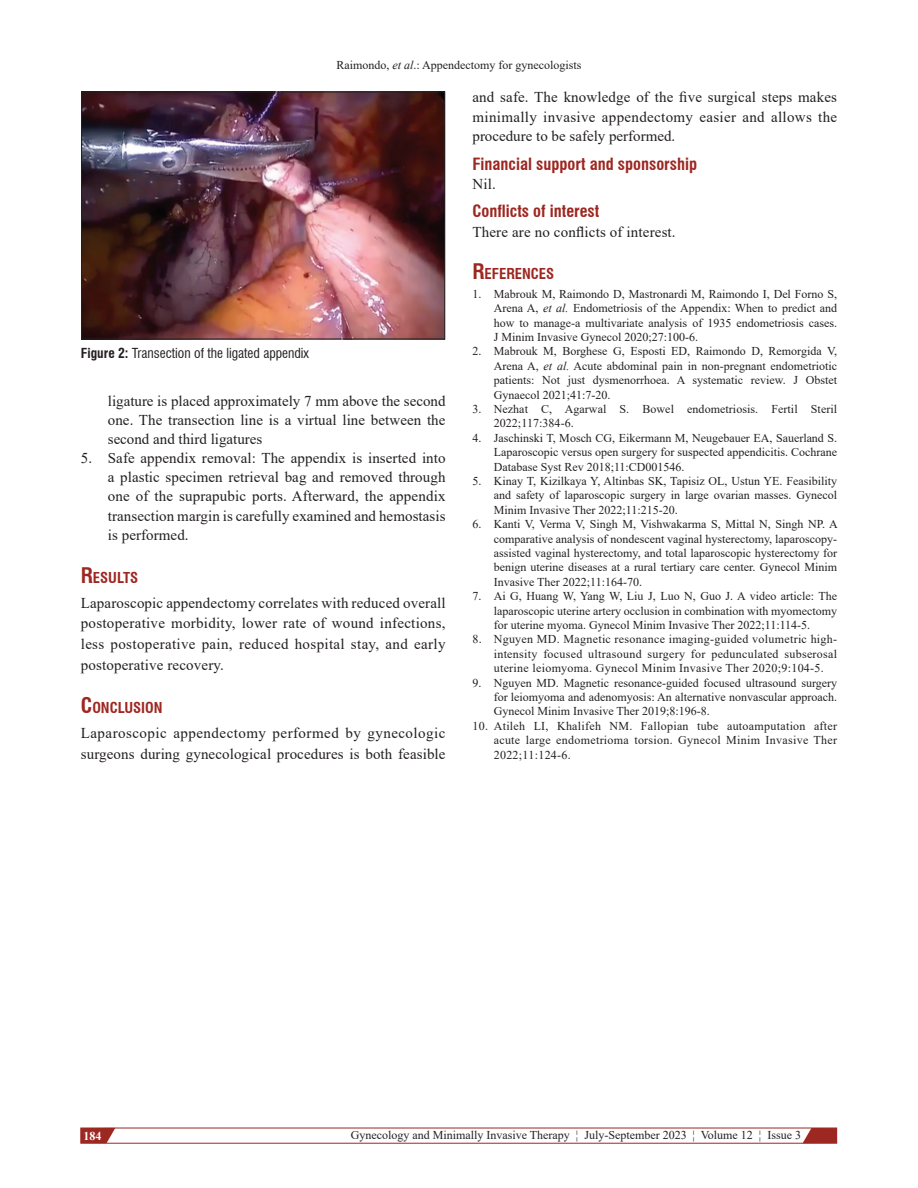
<style>
.page{position:relative;width:918px;height:1188px;background:#fff}
.page>*{position:absolute;margin:0;border:0;box-sizing:border-box;transform-origin:0 0}
.t1{font:700 condensed 16.5px "Swiss 721 BT";color:#9d2721}
.TX{font:15px/20.5px "Times New Roman";letter-spacing:.01em;color:#231f20;text-align:justify}
.LL{font:15px/19px "Times New Roman";letter-spacing:.005em;color:#231f20;text-align:justify}
.L{font:15px/19px "Times New Roman";letter-spacing:.005em;color:#231f20;text-align:justify}
.t2{font:700 condensed 14.7px "Swiss 721 BT";color:#9d2721}
.FGC{font:condensed 13.5px "Swiss 721 BT";color:#231f20}
.REF{font:12px/14.4px "Times New Roman";color:#231f20;text-align:justify}
.t3{font:700 12px "Times New Roman";color:#fff}
.s1{font-style:italic}
.s2{font-weight:700}
.s3{font-size:21px}
</style>
<div class="page">
<svg style="left:80px;top:1128px;width:758px;height:16px"></svg>
<img style="left:83px;top:94px;width:360px;height:243px">
<div style="left:81px;top:92px;width:364px;height:247px;border:1px solid #231f20"></div>
<p class="REF" style="left:337px;top:57px;width:246px">Raimondo, <span class="s1">et al</span>.: Appendectomy for gynecologists</p>
<p class="FGC" style="left:81px;top:345px;width:230px"><span class="s2">Figure 2:</span> Transection of the ligated appendix</p>
<p class="L" style="left:108px;top:391px;width:339px">ligature is placed approximately 7 mm above the second one. The transection line is a virtual line between the second and third ligatures</p>
<p class="LL" style="left:108px;top:448px;width:339px;text-indent:-27px">5. Safe appendix removal: The appendix is inserted into a plastic specimen retrieval bag and removed through one of the suprapubic ports. Afterward, the appendix transection margin is carefully examined and hemostasis is performed.</p>
<h1 class="t2" style="left:81px;top:569px;width:59px"><span class="s3">R</span>ESULTS</h1>
<p class="TX" style="left:81px;top:592px;width:366px">Laparoscopic appendectomy correlates with reduced overall postoperative morbidity, lower rate of wound infections, less postoperative pain, reduced hospital stay, and early postoperative recovery.</p>
<h1 class="t2" style="left:81px;top:699px;width:83px"><span class="s3">C</span>ONCLUSION</h1>
<p class="TX" style="left:81px;top:722px;width:366px">Laparoscopic appendectomy performed by gynecologic surgeons during gynecological procedures is both feasible</p>
<p class="TX" style="left:472px;top:87px;width:366px;line-height:19.5px">and safe. The knowledge of the five surgical steps makes minimally invasive appendectomy easier and allows the procedure to be safely performed.</p>
<h2 class="t1" style="left:472px;top:154px;width:226px">Financial support and sponsorship</h2>
<p class="TX" style="left:472px;top:173px;width:25px">Nil.</p>
<h2 class="t1" style="left:472px;top:201px;width:128px">Conflicts of interest</h2>
<p class="TX" style="left:472px;top:221px;width:205px">There are no conflicts of interest.</p>
<h1 class="t2" style="left:472px;top:265px;width:83px"><span class="s3">R</span>EFERENCES</h1>
<p class="REF" style="left:494px;top:286px;width:345px;text-indent:-21px">1. Mabrouk M, Raimondo D, Mastronardi M, Raimondo I, Del Forno S, Arena A, <span class="s1">et al.</span> Endometriosis of the Appendix: When to predict and how to manage‑a multivariate analysis of 1935 endometriosis cases.<br>J Minim Invasive Gynecol 2020;27:100‑6.</p>
<p class="REF" style="left:494px;top:344px;width:345px;text-indent:-21px">2. Mabrouk M, Borghese G, Esposti ED, Raimondo D, Remorgida V, Arena A, <span class="s1">et al.</span> Acute abdominal pain in non‑pregnant endometriotic patients: Not just dysmenorrhoea. A systematic review. J Obstet Gynaecol 2021;41:7‑20.</p>
<p class="REF" style="left:494px;top:401px;width:345px;text-indent:-21px">3. Nezhat C, Agarwal S. Bowel endometriosis. Fertil Steril<br>2022;117:384‑6.</p>
<p class="REF" style="left:494px;top:430px;width:345px;text-indent:-21px">4. Jaschinski T, Mosch CG, Eikermann M, Neugebauer EA, Sauerland S.<br>Laparoscopic versus open surgery for suspected appendicitis. Cochrane Database Syst Rev 2018;11:CD001546.</p>
<p class="REF" style="left:494px;top:473px;width:345px;text-indent:-21px">5. Kinay T, Kizilkaya Y, Altinbas SK, Tapisiz OL, Ustun YE. Feasibility and safety of laparoscopic surgery in large ovarian masses. Gynecol Minim Invasive Ther 2022;11:215-20.</p>
<p class="REF" style="left:494px;top:517px;width:346px;text-indent:-21px">6. Kanti V, Verma V, Singh M, Vishwakarma S, Mittal N, Singh NP. A comparative analysis of nondescent vaginal hysterectomy, laparoscopy&shy;assisted vaginal hysterectomy, and total laparoscopic hysterectomy for benign uterine diseases at a rural tertiary care center. Gynecol Minim Invasive Ther 2022;11:164-70.</p>
<p class="REF" style="left:494px;top:589px;width:345px;text-indent:-21px">7. Ai G, Huang W, Yang W, Liu J, Luo N, Guo J. A video article: The laparoscopic uterine artery occlusion in combination with myomectomy for uterine myoma. Gynecol Minim Invasive Ther 2022;11:114-5.</p>
<p class="REF" style="left:494px;top:632px;width:345px;text-indent:-21px">8. Nguyen MD. Magnetic resonance imaging-guided volumetric high&shy;intensity focused ultrasound surgery for pedunculated subserosal uterine leiomyoma. Gynecol Minim Invasive Ther 2020;9:104-5.</p>
<p class="REF" style="left:494px;top:675px;width:345px;text-indent:-21px">9. Nguyen MD. Magnetic resonance-guided focused ultrasound surgery for leiomyoma and adenomyosis: An alternative nonvascular approach.<br>Gynecol Minim Invasive Ther 2019;8:196-8.</p>
<p class="REF" style="left:494px;top:718px;width:345px;text-indent:-21px">10. Atileh LI, Khalifeh NM. Fallopian tube autoamputation after acute large endometrioma torsion. Gynecol Minim Invasive Ther 2022;11:124-6.</p>
<p class="t3" style="left:84px;top:1127px;width:19px">184</p>
<p class="REF" style="left:351px;top:1128px;width:452px">Gynecology and Minimally Invasive Therapy ¦ July-September 2023 ¦ Volume 12 ¦ Issue 3</p>
</div>
